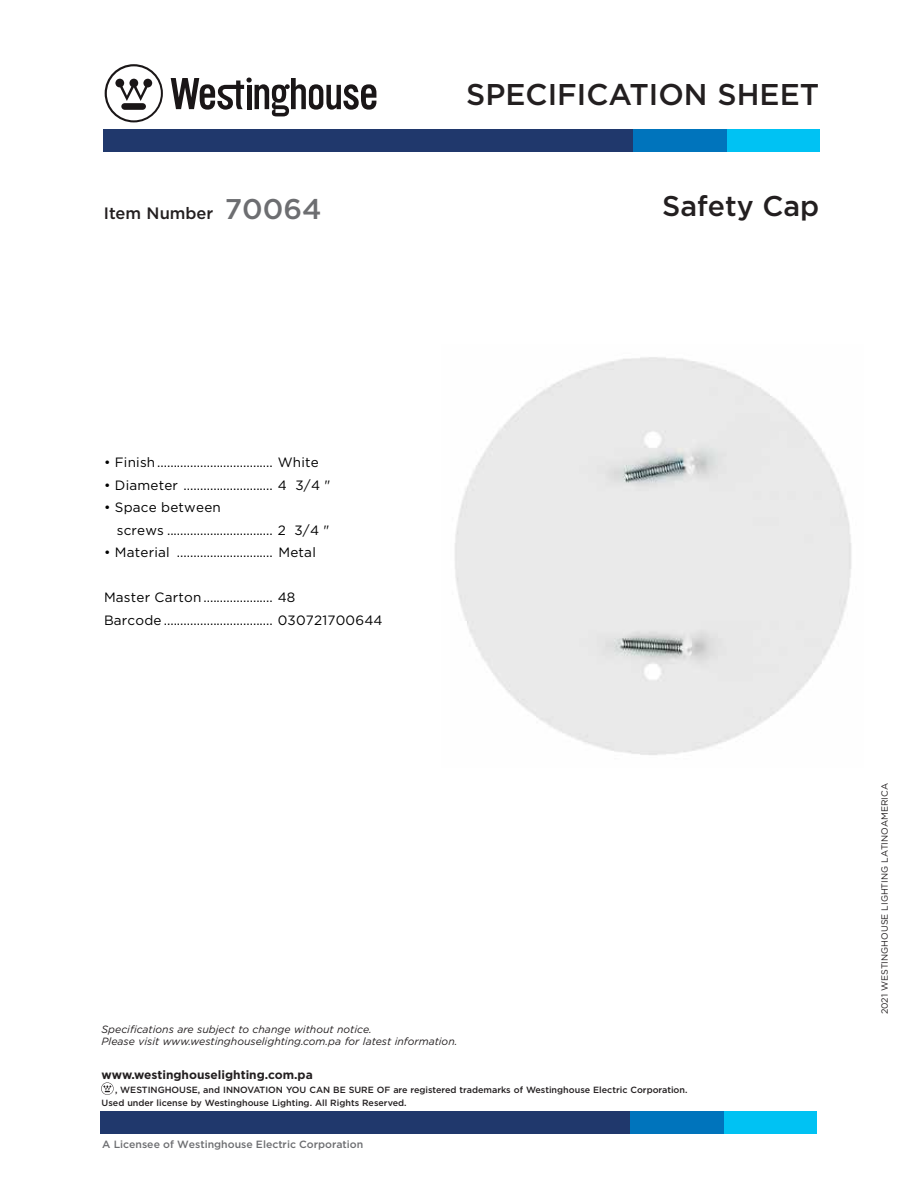
<style>
.page{position:relative;width:918px;height:1188px;background:#fff}
.page>*{position:absolute;margin:0;border:0;box-sizing:border-box;transform-origin:0 0}
.t1{font:500 30px "Gotham";color:#231f20}
.t2{font:500 28.5px "Gotham";color:#231f20}
.t3{font:500 16.5px "Gotham";color:#231f20}
.t4{font:13.5px/22.5px "Gotham";letter-spacing:.015em;color:#000}
.t5{font:700 12px "Gotham";color:#231f20}
.t6{font:italic 10.5px/12.6px "Gotham";color:#231f20}
.t7{font:500 10.5px "Gotham";color:#6d6e71}
.t8{font:500 9px/13.5px "Gotham";color:#231f20}
.t9{font:9px "Gotham";color:#231f20}
.s1{font-size:28.5px;color:#6d6e71}
</style>
<div class="page">
<svg style="left:171px;top:78px;width:205px;height:38px"></svg>
<svg style="left:105px;top:64px;width:58px;height:58px"></svg>
<div style="left:108px;top:129px;width:711px;height:23px;background:#00c2f3"></div>
<div style="left:103px;top:129px;width:624px;height:23px;background:#20386c"></div>
<div style="left:634px;top:129px;width:93px;height:23px;background:#0074bc"></div>
<svg style="left:101px;top:1082px;width:13px;height:13px"></svg>
<div style="left:105px;top:1111px;width:711px;height:23px;background:#00c2f3"></div>
<div style="left:100px;top:1111px;width:624px;height:23px;background:#20386c"></div>
<div style="left:631px;top:1111px;width:93px;height:23px;background:#0074bc"></div>
<img style="left:455px;top:357px;width:397px;height:398px">
<p class="t3" style="left:104px;top:203px;width:219px">Item Number <span class="s1">70064</span></p>
<h1 class="t1" style="left:466px;top:74px;width:355px">SPECIFICATION SHEET</h1>
<h2 class="t2" style="left:662px;top:188px;width:158px">Safety Cap</h2>
<p class="t4" style="left:104px;top:451px;width:216px">• Finish................................... White</p>
<p class="t4" style="left:104px;top:474px;width:228px">• Diameter ........................... 4 3/4 "</p>
<p class="t4" style="left:117px;top:496px;width:214px;text-indent:-13px">• Space between<br>screws ................................ 2 3/4 "</p>
<p class="t4" style="left:104px;top:541px;width:213px">• Material ............................. Metal</p>
<p class="t4" style="left:104px;top:586px;width:280px">Master Carton ..................... 48<br>Barcode ................................. 030721700644</p>
<p class="t6" style="left:102px;top:1022px;width:357px">Specifications are subject to change without notice.<br>Please visit www.westinghouselighting.com.pa for latest information.</p>
<p class="t5" style="left:102px;top:1067px;width:213px">www.westinghouselighting.com.pa</p>
<p class="t8" style="left:102px;top:1083px;width:587px;text-indent:13px">, WESTINGHOUSE, and INNOVATION YOU CAN BE SURE OF are registered trademarks of Westinghouse Electric Corporation.<br>Used under license by Westinghouse Lighting. All Rights Reserved.</p>
<p class="t7" style="left:102px;top:1137px;width:262px">A Licensee of Westinghouse Electric Corporation</p>
<p class="t9" style="left:879px;top:1014px;width:233px;rotate:-90deg">2021 WESTINGHOUSE LIGHTING LATINOAMERICA</p>
</div>
